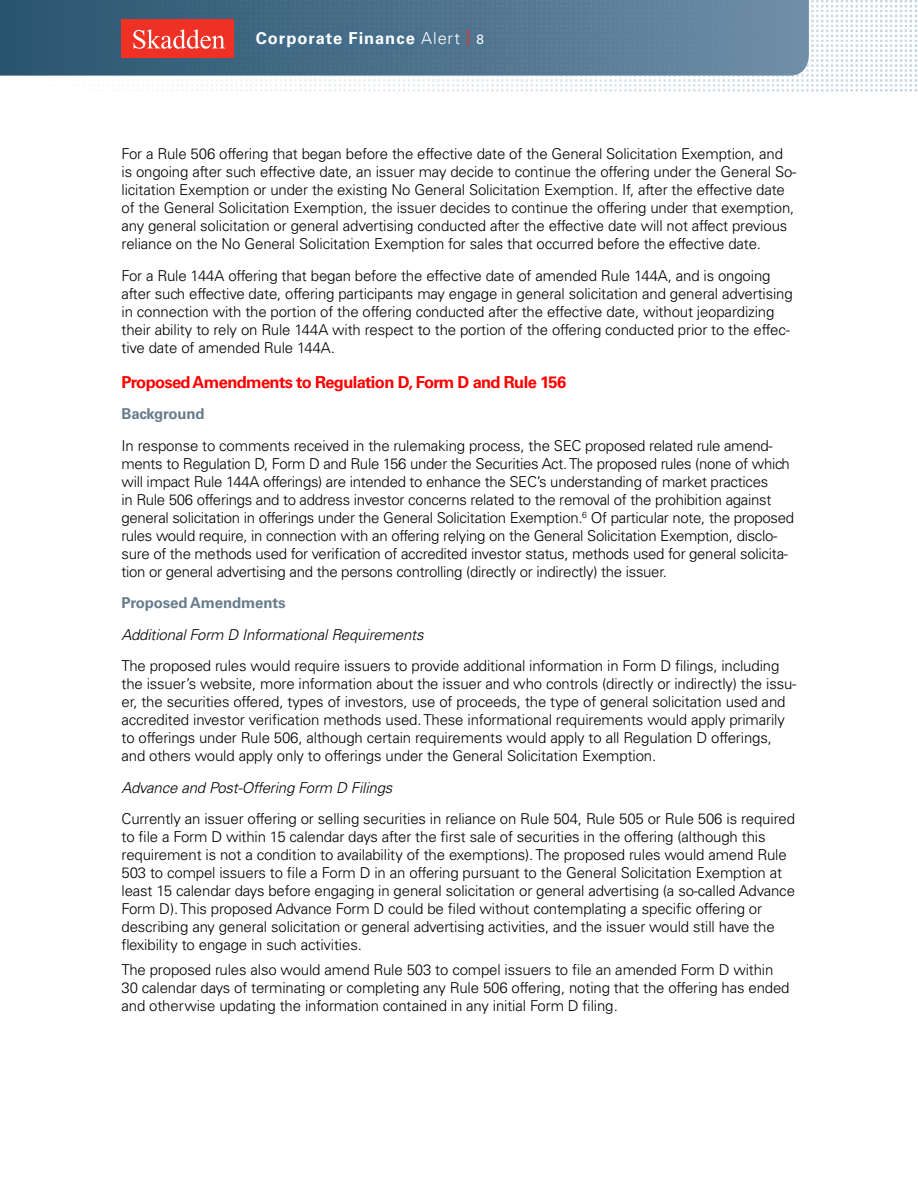
<style>
.page{position:relative;width:918px;height:1188px;background:#fff}
.page>*{position:absolute;margin:0;border:0;box-sizing:border-box;transform-origin:0 0}
.t1{font:700 16.5px "Univers LT Std";letter-spacing:-.04em;color:#f00}
.t2{font:700 16.5px "Univers LT Std";letter-spacing:.055em;color:#fff}
.t3{font:300 15px/18px "Univers LT Std";letter-spacing:-.01em;color:#000}
.t4{font:italic 300 15px "Univers LT Std";letter-spacing:-.01em;color:#000}
.t5{font:700 15px "Univers LT Std";letter-spacing:-.01em;color:#677c8c}
.s1{font-weight:300}
.s2{font-weight:400;color:#ee3124}
.s3{font-weight:400;font-size:13.5px}
</style>
<div class="page">
<img style="left:0;top:0;width:917px;height:92px">
<div style="left:250px;top:24px;width:242px;height:31px;background:#466e8a"></div>
<div style="left:122px;top:20px;width:112px;height:38px;background:#ee3124"></div>
<svg style="left:133px;top:29px;width:92px;height:20px"></svg>
<p class="t2" style="left:256px;top:28px;width:230px">Corporate Finance <span class="s1">Alert</span> <span class="s2">|</span> <span class="s3">8</span></p>
<p class="t3" style="left:122px;top:145px;width:676px">For a Rule 506 offering that began before the effective date of the General Solicitation Exemption, and is ongoing after such effective date, an issuer may decide to continue the offering under the General So&shy;licitation Exemption or under the existing No General Solicitation Exemption. If, after the effective date of the General Solicitation Exemption, the issuer decides to continue the offering under that exemption, any general solicitation or general advertising conducted after the effective date will not affect previous reliance on the No General Solicitation Exemption for sales that occurred before the effective date.</p>
<p class="t3" style="left:122px;top:267px;width:673px">For a Rule 144A offering that began before the effective date of amended Rule 144A, and is ongoing after such effective date, offering participants may engage in general solicitation and general advertising in connection with the portion of the offering conducted after the effective date, without jeopardizing their ability to rely on Rule 144A with respect to the portion of the offering conducted prior to the effec&shy;tive date of amended Rule 144A.</p>
<p class="t1" style="left:122px;top:372px;width:446px">Proposed Amendments to Regulation D, Form D and Rule 156</p>
<p class="t5" style="left:122px;top:405px;width:85px">Background</p>
<p class="t3" style="left:122px;top:436px;width:674px">In response to comments received in the rulemaking process, the SEC proposed related rule amend&shy;ments to Regulation D, Form D and Rule 156 under the Securities Act. The proposed rules (none of which will impact Rule 144A offerings) are intended to enhance the SEC’s understanding of market practices<br>in Rule 506 offerings and to address investor concerns related to the removal of the prohibition against general solicitation in offerings under the General Solicitation Exemption.<sup>6</sup> Of particular note, the proposed rules would require, in connection with an offering relying on the General Solicitation Exemption, disclo&shy;sure of the methods used for verification of accredited investor status, methods used for general solicita&shy;tion or general advertising and the persons controlling (directly or indirectly) the issuer.</p>
<p class="t5" style="left:122px;top:594px;width:166px">Proposed Amendments</p>
<p class="t4" style="left:122px;top:625px;width:304px">Additional Form D Informational Requirements</p>
<p class="t3" style="left:122px;top:657px;width:676px">The proposed rules would require issuers to provide additional information in Form D filings, including the issuer’s website, more information about the issuer and who controls (directly or indirectly) the issu&shy;er, the securities offered, types of investors, use of proceeds, the type of general solicitation used and accredited investor verification methods used. These informational requirements would apply primarily to offerings under Rule 506, although certain requirements would apply to all Regulation D offerings, and others would apply only to offerings under the General Solicitation Exemption.</p>
<p class="t4" style="left:122px;top:778px;width:272px">Advance and Post-Offering Form D Filings</p>
<p class="t3" style="left:122px;top:810px;width:675px">Currently an issuer offering or selling securities in reliance on Rule 504, Rule 505 or Rule 506 is required to file a Form D within 15 calendar days after the first sale of securities in the offering (although this requirement is not a condition to availability of the exemptions). The proposed rules would amend Rule 503 to compel issuers to file a Form D in an offering pursuant to the General Solicitation Exemption at least 15 calendar days before engaging in general solicitation or general advertising (a so-called Advance Form D). This proposed Advance Form D could be filed without contemplating a specific offering or describing any general solicitation or general advertising activities, and the issuer would still have the flexibility to engage in such activities.</p>
<p class="t3" style="left:122px;top:961px;width:670px">The proposed rules also would amend Rule 503 to compel issuers to file an amended Form D within<br>30 calendar days of terminating or completing any Rule 506 offering, noting that the offering has ended and otherwise updating the information contained in any initial Form D filing.</p>
</div>
